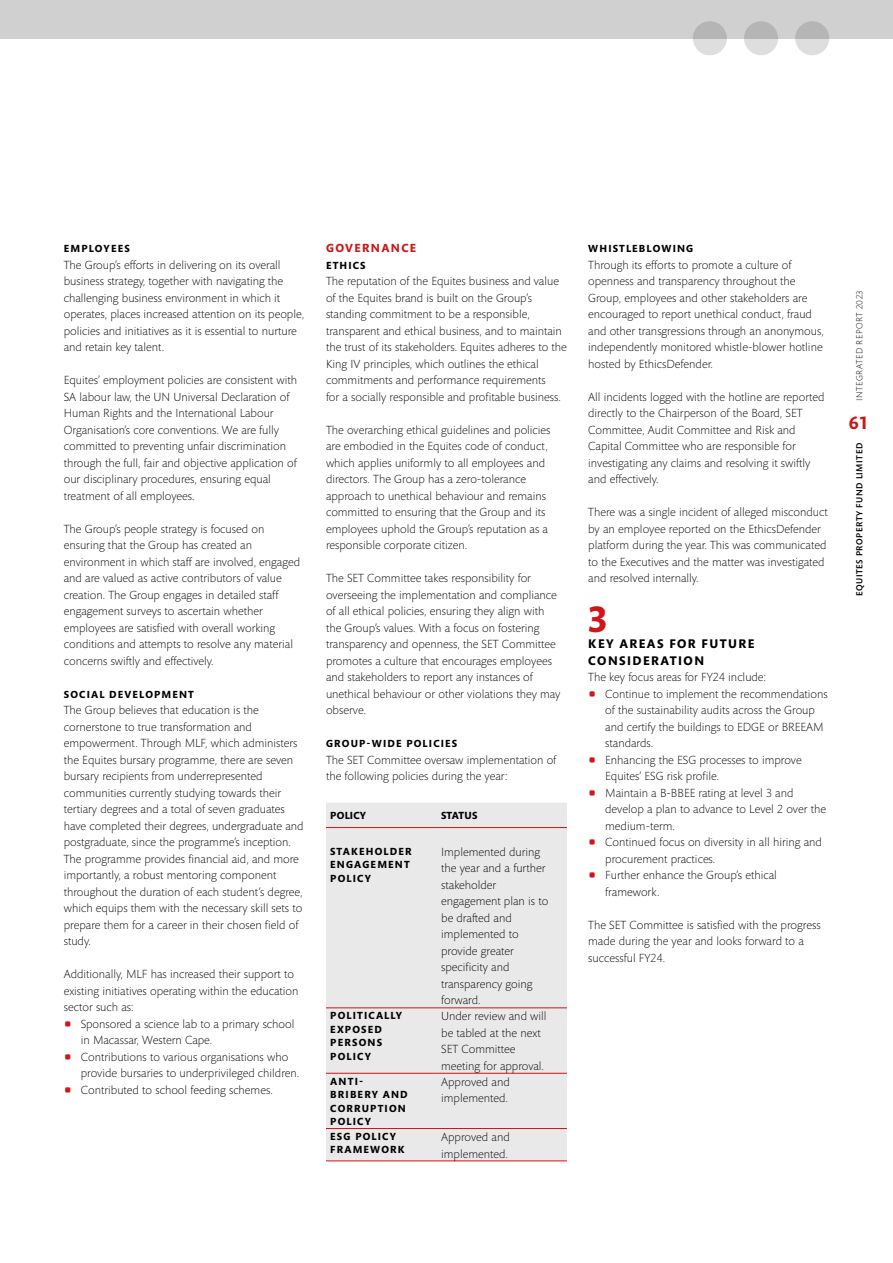
<style>
.page{position:relative;width:893px;height:1263px;background:#fff}
.page>*{position:absolute;margin:0;border:0;box-sizing:border-box;transform-origin:0 0}
.t1{font:700 37.5px "Mundo Sans Pro";color:#cd1719}
.t2{font:700 18px "Mundo Sans Pro";color:#cd1719}
.t3{font:700 12.75px/16.5px "Mundo Sans Pro";letter-spacing:.11em;color:#000}
.t4{font:300 12px/16.5px "Mundo Sans Pro";color:#000}
.t5{font:700 12px "Mundo Sans Pro";letter-spacing:.11em;color:#cd1719}
.t6{font:700 10.5px/13.5px "Mundo Sans Pro";letter-spacing:.11em;color:#000}
.t7{font:500 9px "Mundo Sans Pro";letter-spacing:.06em;color:#000}
.t8{font:300 9px "Mundo Sans Pro";letter-spacing:.06em;color:#000}
</style>
<div class="page">
<div style="left:326px;top:803px;width:241px;height:357px;background:#e9e9e9"></div>
<hr style="left:326px;top:1007px;width:111px;height:1px;background:#cd1719">
<hr style="left:437px;top:1007px;width:130px;height:1px;background:#cd1719">
<hr style="left:326px;top:1073px;width:111px;height:1px;background:#cd1719">
<hr style="left:437px;top:1073px;width:130px;height:1px;background:#cd1719">
<hr style="left:326px;top:1128px;width:111px;height:1px;background:#cd1719">
<hr style="left:437px;top:1128px;width:130px;height:1px;background:#cd1719">
<hr style="left:326px;top:827px;width:111px;height:1px;background:#cd1719">
<hr style="left:437px;top:827px;width:130px;height:1px;background:#cd1719">
<hr style="left:326px;top:1160px;width:111px;height:1px;background:#cd1719">
<hr style="left:437px;top:1160px;width:130px;height:1px;background:#cd1719">
<div style="left:0;top:0;width:893px;height:38px;background:#d0d0d0"></div>
<svg style="left:795px;top:21px;width:34px;height:34px"></svg>
<svg style="left:744px;top:21px;width:34px;height:34px"></svg>
<svg style="left:693px;top:21px;width:34px;height:34px"></svg>
<p class="t6" style="left:64px;top:242px;width:67px">EMPLOYEES</p>
<p class="t4" style="left:64px;top:256px;width:242px">The Group’s efforts in delivering on its overall business strategy, together with navigating the challenging business environment in which it operates, places increased attention on its people, policies and initiatives as it is essential to nurture and retain key talent.</p>
<p class="t4" style="left:64px;top:372px;width:235px">Equites’ employment policies are consistent with SA labour law, the UN Universal Declaration of Human Rights and the International Labour Organisation’s core conventions. We are fully committed to preventing unfair discrimination through the full, fair and objective application of our disciplinary procedures, ensuring equal treatment of all employees.</p>
<p class="t4" style="left:64px;top:520px;width:238px">The Group’s people strategy is focused on ensuring that the Group has created an environment in which staff are involved, engaged and are valued as active contributors of value creation. The Group engages in detailed staff engagement surveys to ascertain whether employees are satisfied with overall working conditions and attempts to resolve any material concerns swiftly and effectively.</p>
<p class="t6" style="left:64px;top:687px;width:132px">SOCIAL DEVELOPMENT</p>
<p class="t4" style="left:64px;top:702px;width:241px">The Group believes that education is the cornerstone to true transformation and empowerment. Through MLF, which administers the Equites bursary programme, there are seven bursary recipients from underrepresented communities currently studying towards their tertiary degrees and a total of seven graduates have completed their degrees, undergraduate and postgraduate, since the programme’s inception.<br>The programme provides financial aid, and more importantly, a robust mentoring component throughout the duration of each student’s degree, which equips them with the necessary skill sets to prepare them for a career in their chosen field of study.</p>
<p class="t4" style="left:64px;top:966px;width:236px">Additionally, MLF has increased their support to existing initiatives operating within the education sector such as:</p>
<p class="t4" style="left:81px;top:1015px;width:220px">Sponsored a science lab to a primary school in Macassar, Western Cape.<br>Contributions to various organisations who provide bursaries to underprivileged children.<br>Contributed to school feeding schemes.</p>
<p class="t5" style="left:326px;top:240px;width:92px">GOVERNANCE</p>
<p class="t6" style="left:326px;top:258px;width:41px">ETHICS</p>
<p class="t4" style="left:326px;top:273px;width:242px">The reputation of the Equites business and value of the Equites brand is built on the Group’s standing commitment to be a responsible, transparent and ethical business, and to maintain the trust of its stakeholders. Equites adheres to the King IV principles, which outlines the ethical commitments and performance requirements<br>for a socially responsible and profitable business.</p>
<p class="t4" style="left:326px;top:421px;width:226px">The overarching ethical guidelines and policies are embodied in the Equites code of conduct, which applies uniformly to all employees and directors. The Group has a zero-tolerance approach to unethical behaviour and remains committed to ensuring that the Group and its employees uphold the Group’s reputation as a responsible corporate citizen.</p>
<p class="t4" style="left:326px;top:570px;width:236px">The SET Committee takes responsibility for overseeing the implementation and compliance of all ethical policies, ensuring they align with the Group’s values. With a focus on fostering transparency and openness, the SET Committee promotes a culture that encourages employees and stakeholders to report any instances of unethical behaviour or other violations they may observe.</p>
<p class="t6" style="left:326px;top:737px;width:133px">GROUP-WIDE POLICIES</p>
<p class="t4" style="left:326px;top:751px;width:232px">The SET Committee oversaw implementation of the following policies during the year:</p>
<p class="t6" style="left:330px;top:808px;width:37px">POLICY</p>
<p class="t6" style="left:441px;top:808px;width:38px">STATUS</p>
<p class="t6" style="left:330px;top:844px;width:83px">STAKEHOLDER<br>ENGAGEMENT<br>POLICY</p>
<p class="t4" style="left:441px;top:843px;width:109px">Implemented during the year and a further stakeholder engagement plan is to be drafted and implemented to provide greater specificity and transparency going forward.</p>
<p class="t6" style="left:330px;top:1009px;width:73px">POLITICALLY<br>EXPOSED<br>PERSONS<br>POLICY</p>
<p class="t4" style="left:441px;top:1008px;width:107px">Under review and will be tabled at the next<br>SET Committee meeting for approval.</p>
<p class="t6" style="left:330px;top:1074px;width:79px">ANTI-<br>BRIBERY AND<br>CORRUPTION<br>POLICY</p>
<p class="t4" style="left:441px;top:1073px;width:70px">Approved and implemented.</p>
<p class="t6" style="left:330px;top:1129px;width:76px">ESG POLICY<br>FRAMEWORK</p>
<p class="t4" style="left:441px;top:1128px;width:70px">Approved and implemented.</p>
<p class="t6" style="left:588px;top:242px;width:107px">WHISTLEBLOWING</p>
<p class="t4" style="left:588px;top:256px;width:237px">Through its efforts to promote a culture of openness and transparency throughout the Group, employees and other stakeholders are encouraged to report unethical conduct, fraud and other transgressions through an anonymous, independently monitored whistle-blower hotline hosted by EthicsDefender.</p>
<p class="t4" style="left:588px;top:388px;width:238px">All incidents logged with the hotline are reported directly to the Chairperson of the Board, SET Committee, Audit Committee and Risk and Capital Committee who are responsible for investigating any claims and resolving it swiftly and effectively.</p>
<p class="t4" style="left:588px;top:504px;width:241px">There was a single incident of alleged misconduct by an employee reported on the EthicsDefender platform during the year. This was communicated to the Executives and the matter was investigated and resolved internally.</p>
<h1 class="t1" style="left:588px;top:594px;width:21px">3</h1>
<p class="t3" style="left:588px;top:635px;width:168px">KEY AREAS FOR FUTURE<br>CONSIDERATION</p>
<p class="t4" style="left:605px;top:669px;width:224px;text-indent:-17px">The key focus areas for FY24 include:<br>Continue to implement the recommendations of the sustainability audits across the Group and certify the buildings to EDGE or BREEAM standards.<br>Enhancing the ESG processes to improve<br>Equites’ ESG risk profile.<br>Maintain a B-BBEE rating at level 3 and develop a plan to advance to Level 2 over the medium-term.<br>Continued focus on diversity in all hiring and procurement practices.<br>Further enhance the Group’s ethical framework.</p>
<p class="t4" style="left:588px;top:916px;width:234px">The SET Committee is satisfied with the progress made during the year and looks forward to a successful FY24.</p>
<p class="t8" style="left:854px;top:401px;width:112px;rotate:-90deg">INTEGRATED REPORT 2023</p>
<h2 class="t2" style="left:849px;top:411px;width:21px">61</h2>
<p class="t7" style="left:853px;top:596px;width:155px;rotate:-90deg">EQUITES PROPERTY FUND LIMITED</p>
</div>
